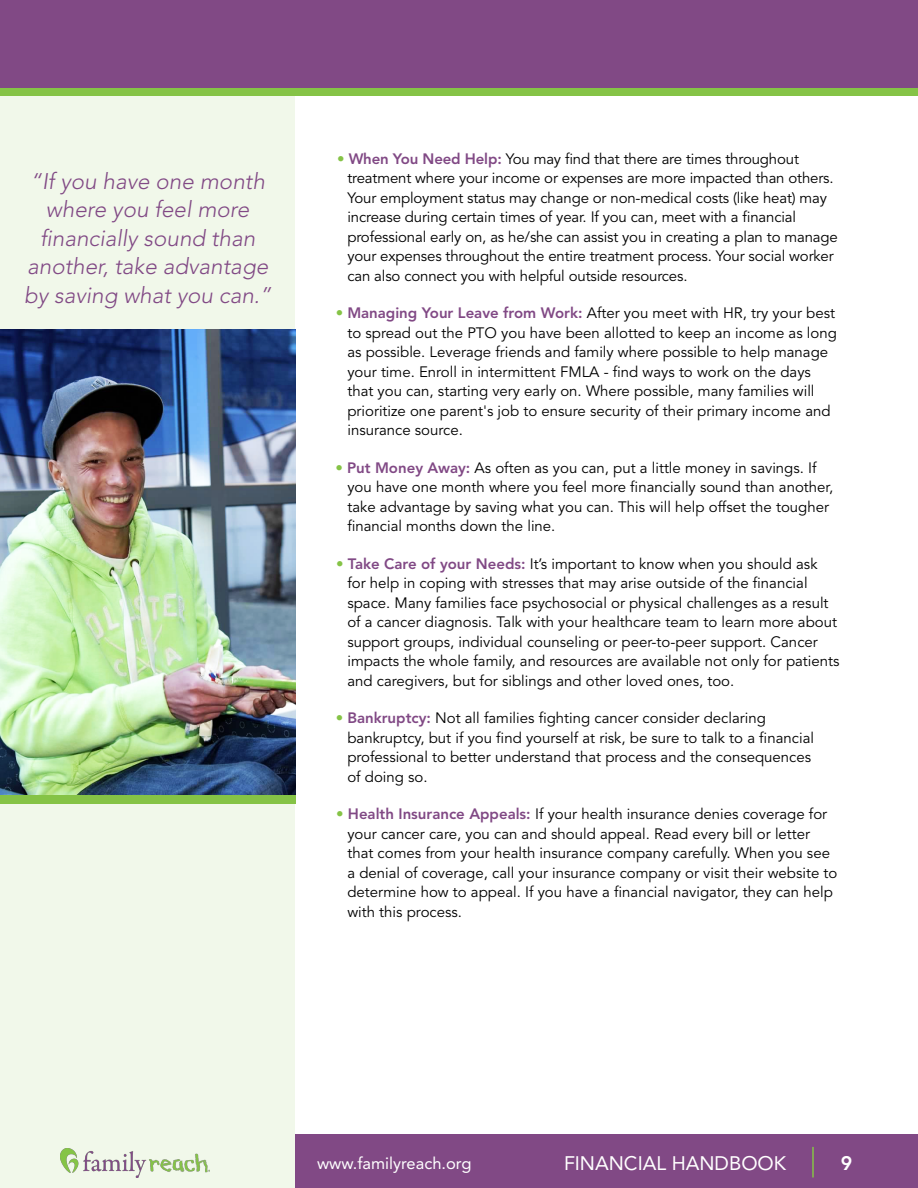
<style>
.page{position:relative;width:918px;height:1188px;background:#fff}
.page>*{position:absolute;margin:0;border:0;box-sizing:border-box;transform-origin:0 0}
.t1{font:italic 300 22.5px/28.5px "Avenir LT Std";color:#814985;text-align:center}
.t2{font:19.5px "Avenir LT Std";color:#fff}
.t3{font:800 19.5px "Avenir LT Std";color:#fff}
.t4{font:16.5px "Avenir LT Std";color:#fff}
.t5{font:15px/19.5px "Avenir LT Std";color:#000}
.s1{color:#85c346}
.s2{font-weight:800;color:#814985}
.s3{font-weight:800;color:#824b87}
</style>
<div class="page">
<div style="left:295px;top:1134px;width:623px;height:54px;background:#814985"></div>
<div style="left:0;top:95px;width:295px;height:1093px;background:#f1f8ea"></div>
<div style="left:0;top:0;width:918px;height:88px;background:#814985"></div>
<div style="left:0;top:88px;width:918px;height:7px;background:#85c346"></div>
<hr style="left:812px;top:1147px;width:2px;height:31px;background:#85c346">
<img style="left:60px;top:1149px;width:149px;height:29px">
<img style="left:0;top:329px;width:296px;height:467px">
<div style="left:0;top:796px;width:295px;height:8px;background:#85c346"></div>
<h1 class="t1" style="left:24px;top:167px;width:249px">“If you have one month where you feel more financially sound than another, take advantage by saving what you can.”</h1>
<p class="t5" style="left:347px;top:149px;width:492px;text-indent:-10px"><span class="s1">•</span> <span class="s2">When You Need Help:</span> You may find that there are times throughout treatment where your income or expenses are more impacted than others.<br>Your employment status may change or non-medical costs (like heat) may increase during certain times of year. If you can, meet with a financial professional early on, as he/she can assist you in creating a plan to manage your expenses throughout the entire treatment process. Your social worker can also connect you with helpful outside resources.</p>
<p class="t5" style="left:347px;top:304px;width:491px;text-indent:-12px"><span class="s1">•</span> <span class="s2">Managing Your Leave from Work:</span> After you meet with HR, try your best to spread out the PTO you have been allotted to keep an income as long as possible. Leverage friends and family where possible to help manage your time. Enroll in intermittent FMLA - find ways to work on the days that you can, starting very early on. Where possible, many families will prioritize one parent's job to ensure security of their primary income and insurance source.</p>
<p class="t5" style="left:347px;top:458px;width:487px;text-indent:-12px"><span class="s1">•</span> <span class="s2">Put Money Away:</span> As often as you can, put a little money in savings. If you have one month where you feel more financially sound than another, take advantage by saving what you can. This will help offset the tougher financial months down the line.</p>
<p class="t5" style="left:347px;top:554px;width:494px;text-indent:-11px"><span class="s1">•</span> <span class="s2">Take Care of your Needs</span><span class="s3">:</span> It’s important to know when you should ask for help in coping with stresses that may arise outside of the financial space. Many families face psychosocial or physical challenges as a result of a cancer diagnosis. Talk with your healthcare team to learn more about support groups, individual counseling or peer-to-peer support. Cancer impacts the whole family, and resources are available not only for patients and caregivers, but for siblings and other loved ones, too.</p>
<p class="t5" style="left:347px;top:709px;width:468px;text-indent:-12px"><span class="s1">•</span> <span class="s2">Bankruptcy:</span> Not all families fighting cancer consider declaring bankruptcy, but if you find yourself at risk, be sure to talk to a financial professional to better understand that process and the consequences of doing so.</p>
<p class="t5" style="left:347px;top:805px;width:491px;text-indent:-11px"><span class="s1">•</span> <span class="s2">Health Insurance Appeals:</span> If your health insurance denies coverage for your cancer care, you can and should appeal. Read every bill or letter that comes from your health insurance company carefully. When you see a denial of coverage, call your insurance company or visit their website to determine how to appeal. If you have a financial navigator, they can help with this process.</p>
<p class="t4" style="left:317px;top:1154px;width:156px">www.familyreach.org</p>
<h2 class="t2" style="left:564px;top:1152px;width:224px">FINANCIAL HANDBOOK</h2>
<h2 class="t3" style="left:841px;top:1152px;width:13px">9</h2>
</div>
